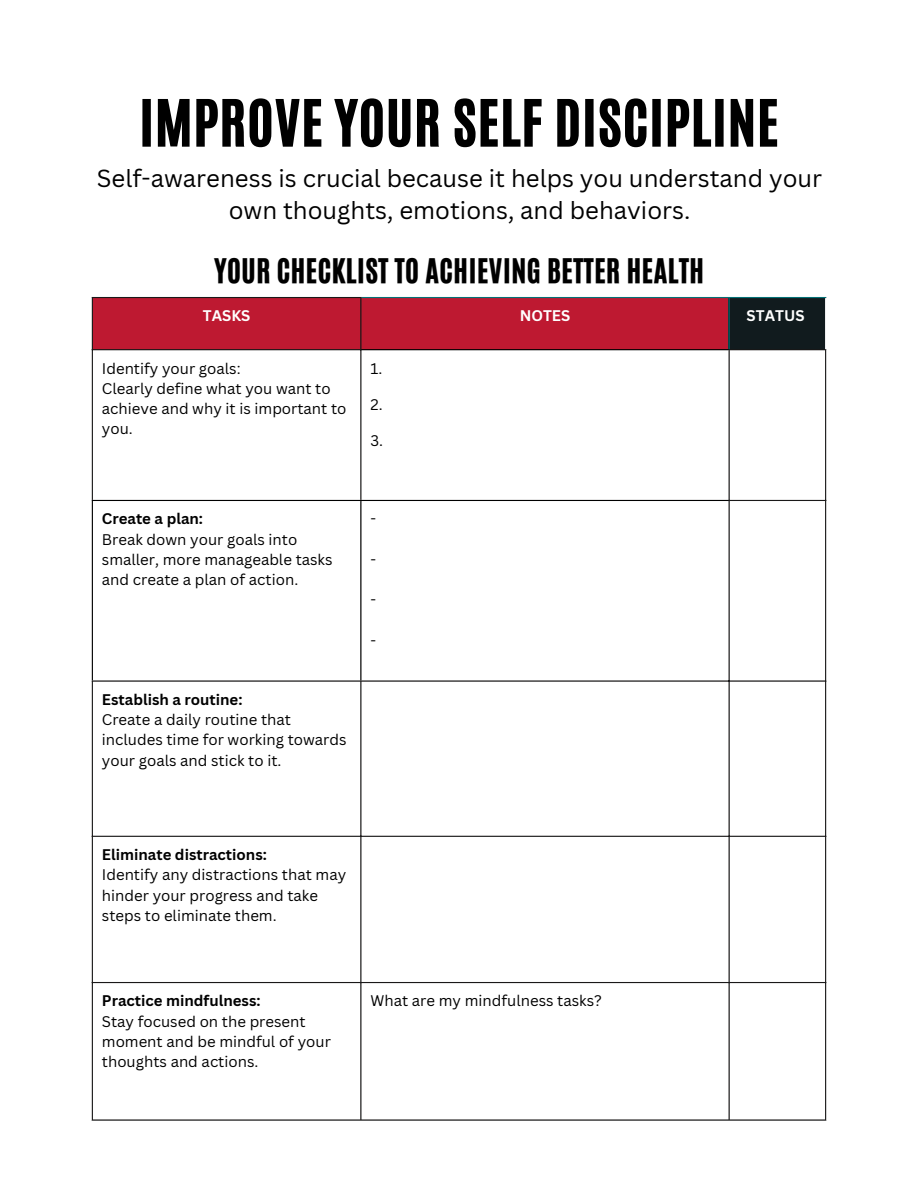
<style>
.page{position:relative;width:918px;height:1188px;background:#fff}
.page>*{position:absolute;margin:0;border:0;box-sizing:border-box;transform-origin:0 0}
.t1{font:54px "CA Generated";letter-spacing:.02em;color:#000}
.t2{font:28.5px "CA Generated";letter-spacing:.02em;color:#000}
.t3{font:24px/32.7px "Canva Sans";color:#000;text-align:center}
.t4{font:15px/20.2px "Canva Sans";color:#000}
.t5{font:700 15px "Canva Sans";color:#000}
.t6{font:700 15px "Canva Sans";color:#fff}
.t7{font:700 15px "Canva Sans";color:#fffffe}
</style>
<div class="page">
<div style="left:93px;top:298px;width:636px;height:51px;background:#be1931"></div>
<div style="left:729px;top:297px;width:97px;height:53px;background:#111b1e"></div>
<hr style="left:92px;top:298px;width:1px;height:202px;background:#1a1919">
<hr style="left:92px;top:682px;width:1px;height:437px;background:#1a1919">
<hr style="left:360px;top:298px;width:1px;height:202px;background:#1a1919">
<hr style="left:360px;top:682px;width:1px;height:437px;background:#1a1919">
<hr style="left:729px;top:350px;width:1px;height:769px;background:#1a1919">
<hr style="left:825px;top:350px;width:1px;height:769px;background:#1a1919">
<hr style="left:92px;top:297px;width:269px;height:1px;background:#1a1919">
<hr style="left:92px;top:349px;width:269px;height:1px;background:#1a1919">
<hr style="left:729px;top:349px;width:97px;height:1px;background:#1a1919">
<hr style="left:729px;top:500px;width:97px;height:1px;background:#1a1919">
<hr style="left:92px;top:680px;width:734px;height:2px;background:#1a1919">
<hr style="left:92px;top:836px;width:734px;height:1px;background:#1a1919">
<hr style="left:92px;top:982px;width:734px;height:1px;background:#1a1919">
<hr style="left:92px;top:1119px;width:734px;height:2px;background:#1a1919">
<hr style="left:92px;top:501px;width:1px;height:179px;background:#000">
<hr style="left:360px;top:501px;width:1px;height:179px;background:#000">
<hr style="left:361px;top:349px;width:368px;height:1px;background:#000">
<hr style="left:92px;top:500px;width:637px;height:1px;background:#000">
<hr style="left:729px;top:298px;width:1px;height:51px;background:#047176">
<hr style="left:361px;top:297px;width:465px;height:1px;background:#047176">
<hr style="left:825px;top:298px;width:1px;height:51px;background:#fff">
<p class="t1" style="left:139px;top:84px;width:641px">IMPROVE YOUR SELF DISCIPLINE</p>
<p class="t3" style="left:97px;top:161px;width:727px">Self-awareness is crucial because it helps you understand your own thoughts, emotions, and behaviors.</p>
<p class="t2" style="left:214px;top:251px;width:491px">YOUR CHECKLIST TO ACHIEVING BETTER HEALTH</p>
<p class="t7" style="left:203px;top:305px;width:49px">TASKS</p>
<p class="t6" style="left:520px;top:305px;width:52px">NOTES</p>
<p class="t6" style="left:747px;top:305px;width:59px">STATUS</p>
<p class="t4" style="left:102px;top:358px;width:140px">Identify your goals:</p>
<p class="t4" style="left:102px;top:378px;width:246px">Clearly define what you want to achieve and why it is important to you.</p>
<p class="t4" style="left:370px;top:358px;width:13px">1.</p>
<p class="t4" style="left:370px;top:394px;width:14px">2.</p>
<p class="t4" style="left:370px;top:430px;width:14px">3.</p>
<p class="t5" style="left:102px;top:508px;width:103px">Create a plan:</p>
<p class="t4" style="left:102px;top:529px;width:232px">Break down your goals into smaller, more manageable tasks and create a plan of action.</p>
<p class="t5" style="left:102px;top:689px;width:142px">Establish a routine:</p>
<p class="t4" style="left:102px;top:709px;width:246px">Create a daily routine that includes time for working towards your goals and stick to it.</p>
<p class="t4" style="left:370px;top:508px;width:7px">-</p>
<p class="t4" style="left:370px;top:549px;width:7px">-</p>
<p class="t4" style="left:370px;top:589px;width:7px">-</p>
<p class="t4" style="left:370px;top:630px;width:7px">-</p>
<p class="t5" style="left:102px;top:844px;width:167px">Eliminate distractions:</p>
<p class="t4" style="left:102px;top:864px;width:246px">Identify any distractions that may hinder your progress and take steps to eliminate them.</p>
<p class="t5" style="left:102px;top:990px;width:160px">Practice mindfulness:</p>
<p class="t4" style="left:102px;top:1011px;width:231px">Stay focused on the present moment and be mindful of your thoughts and actions.</p>
<p class="t4" style="left:370px;top:990px;width:233px">What are my mindfulness tasks?</p>
</div>
